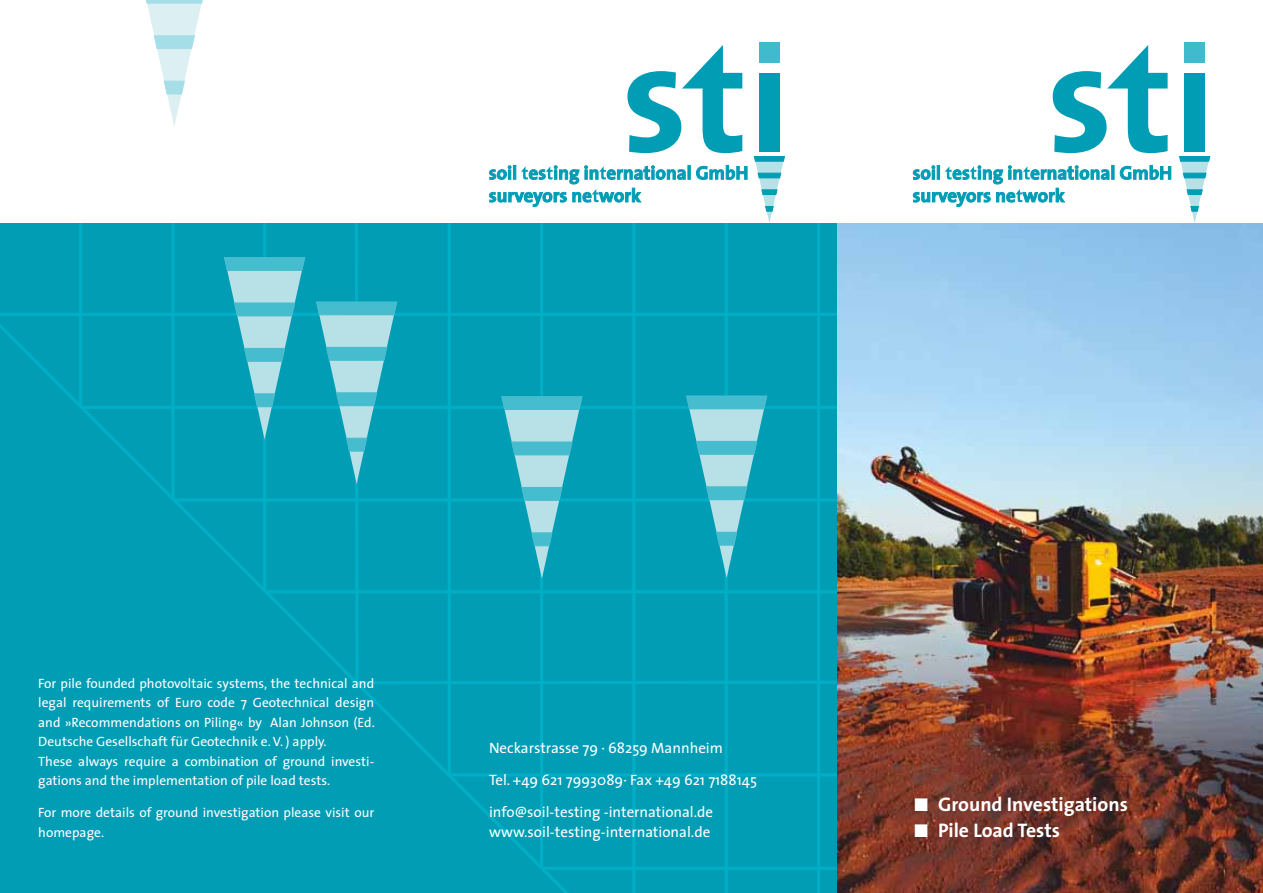
<style>
.page{position:relative;width:1263px;height:893px;background:#fff}
.page>*{position:absolute;margin:0;border:0;box-sizing:border-box;transform-origin:0 0}
.t1{font:700 19.8px/26.2px "The Sans";color:#fff}
.t2{font:15px/32.2px "The Sans";color:#fff}
.t3{font:13.5px/19.5px "The Sans";color:#fff}
.s1{font-family:"The Sans Bold Expert";font-weight:400;font-size:18.6px}
</style>
<div class="page">
<div style="left:0;top:223px;width:838px;height:670px;background:#009db5"></div>
<hr style="left:817px;top:223px;width:3px;height:670px;background:#00afc5">
<hr style="left:0;top:313px;width:850px;height:3px;background:#00afc5">
<hr style="left:82px;top:406px;width:768px;height:3px;background:#00afc5">
<hr style="left:174px;top:498px;width:676px;height:4px;background:#00afc5">
<hr style="left:266px;top:590px;width:584px;height:3px;background:#00afc5">
<hr style="left:449px;top:773px;width:401px;height:3px;background:#00afc5">
<hr style="left:542px;top:867px;width:308px;height:3px;background:#00afc5">
<svg style="left:224px;top:257px;width:81px;height:183px;background:#46b8c9"></svg>
<img style="left:838px;top:223px;width:425px;height:670px">
<svg style="left:146px;top:0;width:57px;height:126px"></svg>
<svg style="left:1179px;top:156px;width:31px;height:67px"></svg>
<svg style="left:1053px;top:45px;width:114px;height:108px"></svg>
<div style="left:1184px;top:73px;width:21px;height:79px;background:#009db5"></div>
<div style="left:1184px;top:43px;width:21px;height:20px;background:#40bbce"></div>
<div style="left:759px;top:43px;width:20px;height:20px;background:#40bbce"></div>
<svg style="left:913px;top:165px;width:258px;height:42px"></svg>
<svg style="left:316px;top:45px;width:534px;height:641px"></svg>
<p class="t3" style="left:38px;top:673px;width:338px">For pile founded photovoltaic systems, the technical and legal requirements of Euro code 7 Geotechnical design and »Recommendations on Piling« by Alan Johnson (Ed.<br>Deutsche Gesellschaft für Geotechnik e. V. ) apply.<br>These always require a combination of ground investi&shy;gations and the implementation of pile load tests.</p>
<p class="t3" style="left:38px;top:803px;width:337px">For more details of ground investigation please visit our homepage.</p>
<p class="t2" style="left:489px;top:731px;width:269px">Neckarstrasse 79 · 68259 Mannheim<br>Tel. +49 621 7993089· Fax +49 621 7188145 info@soil-testing -international.de</p>
<p class="t2" style="left:489px;top:815px;width:223px">www.soil-testing-international.de</p>
<h1 class="t1" style="left:913px;top:790px;width:216px"><span class="s1">ó</span> Ground Investigations <span class="s1">ó</span> Pile Load Tests</h1>
</div>
